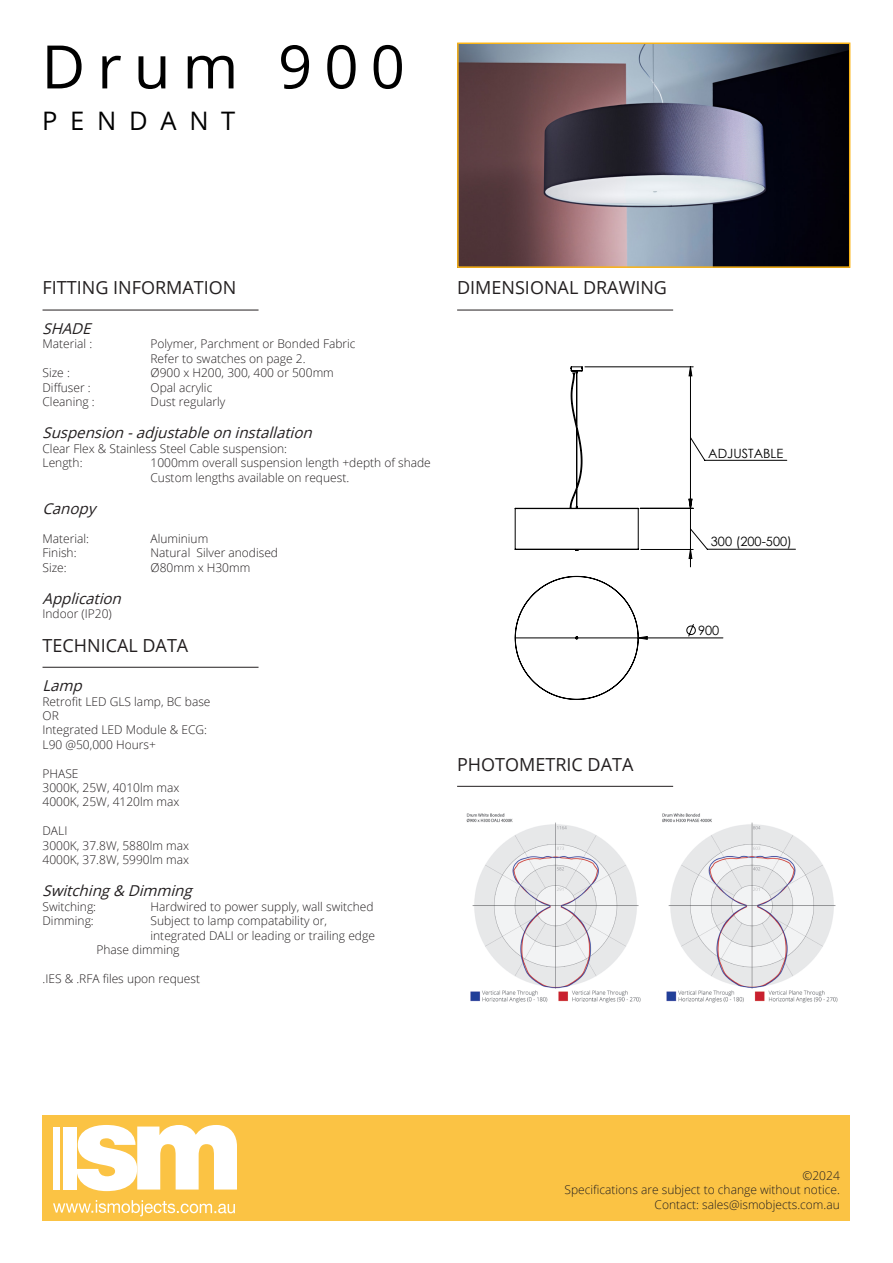
<style>
.page{position:relative;width:893px;height:1263px;background:#fff}
.page>*{position:absolute;margin:0;border:0;box-sizing:border-box;transform-origin:0 0}
.t1{font:60px "Open Sans";letter-spacing:.2em;color:#000}
.t2{font:25.5px "Open Sans";letter-spacing:.5em;color:#000}
.t3{font:18px "Open Sans";color:#231f20}
.t4{font:italic 15px "Open Sans";color:#231f20}
.t5{font:12.75px "Century Gothic";color:#000}
.t6{font:300 12px/14.4px "Open Sans";color:#231f20;text-align:right}
</style>
<div class="page">
<div style="left:43px;top:1115px;width:807px;height:105px;background:#fbc344"></div>
<svg style="left:53px;top:1200px;width:182px;height:16px"></svg>
<svg style="left:76px;top:1125px;width:161px;height:66px"></svg>
<div style="left:53px;top:1127px;width:7px;height:62px;background:#fff"></div>
<div style="left:63px;top:1127px;width:13px;height:62px;background:#fff"></div>
<hr style="left:43px;top:310px;width:216px;height:1px;background:#231f20">
<hr style="left:43px;top:667px;width:216px;height:1px;background:#231f20">
<hr style="left:457px;top:786px;width:216px;height:1px;background:#231f20">
<hr style="left:457px;top:310px;width:216px;height:1px;background:#231f20">
<img style="left:466px;top:813px;width:372px;height:190px">
<svg style="left:686px;top:624px;width:10px;height:13px"></svg>
<hr style="left:481px;top:361px;width:1px;height:346px;background:#000">
<hr style="left:481px;top:361px;width:346px;height:1px;background:#000">
<hr style="left:892px;top:361px;width:1px;height:346px;background:#000">
<hr style="left:481px;top:906px;width:346px;height:1px;background:#000">
<hr style="left:638px;top:638px;width:85px;height:1px;background:#000">
<svg style="left:652px;top:361px;width:175px;height:198px"></svg>
<svg style="left:514px;top:366px;width:125px;height:185px"></svg>
<svg style="left:514px;top:576px;width:134px;height:124px"></svg>
<img style="left:460px;top:46px;width:387px;height:219px">
<div style="left:457px;top:43px;width:393px;height:225px;border:2px solid #fbb416"></div>
<p class="t1" style="left:41px;top:26px;width:365px">Drum 900</p>
<p class="t2" style="left:42px;top:103px;width:195px">PENDANT</p>
<p class="t3" style="left:43px;top:276px;width:195px">FITTING INFORMATION</p>
<p class="t4" style="left:43px;top:318px;width:55px">SHADE</p>
<p class="t6" style="left:43px;top:337px;width:51px">Material :</p>
<p class="t6" style="left:151px;top:337px;width:207px">Polymer, Parchment or Bonded Fabric</p>
<p class="t6" style="left:151px;top:351px;width:157px">Refer to swatches on page 2.</p>
<p class="t6" style="left:43px;top:365px;width:29px">Size :</p>
<p class="t6" style="left:151px;top:365px;width:185px">Ø900 x H200, 300, 400 or 500mm</p>
<p class="t6" style="left:43px;top:380px;width:50px">Diffuser :</p>
<p class="t6" style="left:151px;top:380px;width:63px">Opal acrylic</p>
<p class="t6" style="left:43px;top:394px;width:54px">Cleaning :</p>
<p class="t6" style="left:151px;top:394px;width:76px">Dust regularly</p>
<p class="t4" style="left:43px;top:423px;width:276px">Suspension-adjustableoninstallation</p>
<p class="t6" style="left:43px;top:441px;width:246px">Clear Flex &amp; Stainless Steel Cable suspension:</p>
<p class="t6" style="left:43px;top:455px;width:42px">Length:</p>
<p class="t6" style="left:151px;top:455px;width:282px">1000mm overall suspension length +depth of shade</p>
<p class="t6" style="left:151px;top:470px;width:200px">Custom lengths available on request.</p>
<p class="t4" style="left:43px;top:498px;width:54px">Canopy</p>
<p class="t6" style="left:43px;top:531px;width:48px">Material:</p>
<p class="t6" style="left:151px;top:531px;width:59px">Aluminium</p>
<p class="t6" style="left:43px;top:545px;width:36px">Finish:</p>
<p class="t6" style="left:151px;top:545px;width:129px">Natural Silver anodised</p>
<p class="t6" style="left:43px;top:560px;width:26px">Size:</p>
<p class="t6" style="left:151px;top:560px;width:101px">Ø80mm x H30mm</p>
<p class="t4" style="left:43px;top:588px;width:85px">Application</p>
<p class="t6" style="left:43px;top:607px;width:71px">Indoor (IP20)</p>
<p class="t3" style="left:43px;top:633px;width:147px">TECHNICAL DATA</p>
<p class="t4" style="left:43px;top:675px;width:46px">Lamp</p>
<p class="t6" style="left:43px;top:694px;width:170px">Retrofit LED GLS lamp, BC base</p>
<p class="t6" style="left:43px;top:708px;width:18px">OR</p>
<p class="t6" style="left:43px;top:722px;width:166px">Integrated LED Module &amp; ECG:</p>
<p class="t6" style="left:43px;top:737px;width:115px">L90 @50,000 Hours+</p>
<p class="t6" style="left:43px;top:766px;width:38px">PHASE</p>
<p class="t6" style="left:43px;top:780px;width:138px">3000K, 25W, 4010lm max</p>
<p class="t6" style="left:43px;top:794px;width:138px">4000K, 25W, 4120lm max</p>
<p class="t6" style="left:43px;top:823px;width:26px">DALI</p>
<p class="t6" style="left:43px;top:838px;width:148px">3000K, 37.8W, 5880lm max</p>
<p class="t6" style="left:43px;top:852px;width:148px">4000K, 37.8W, 5990lm max</p>
<p class="t4" style="left:43px;top:881px;width:156px">Switching&amp; Dimming</p>
<p class="t6" style="left:43px;top:899px;width:55px">Switching:</p>
<p class="t6" style="left:151px;top:899px;width:225px">Hardwired to power supply, wall switched</p>
<p class="t6" style="left:43px;top:913px;width:53px">Dimming:</p>
<p class="t6" style="left:151px;top:913px;width:178px">Subject to lamp compatability or,</p>
<p class="t6" style="left:97px;top:928px;width:280px;text-align:left;text-indent:54px">integrated DALI or leading or trailing edge<br>Phase dimming</p>
<p class="t6" style="left:43px;top:971px;width:159px">.IES &amp; .RFA files upon request</p>
<p class="t3" style="left:457px;top:276px;width:211px">DIMENSIONAL DRAWING</p>
<p class="t3" style="left:457px;top:752px;width:178px">PHOTOMETRIC DATA</p>
<p class="t5" style="left:708px;top:444px;width:76px">ADJUSTABLE</p>
<p class="t5" style="left:711px;top:533px;width:83px">300 (200-500)</p>
<p class="t5" style="left:698px;top:621px;width:23px">900</p>
<p class="t6" style="left:564px;top:1168px;width:277px">©2024<br>Specifications are subject to change without notice.<br>Contact: sales@ismobjects.com.au</p>
</div>
